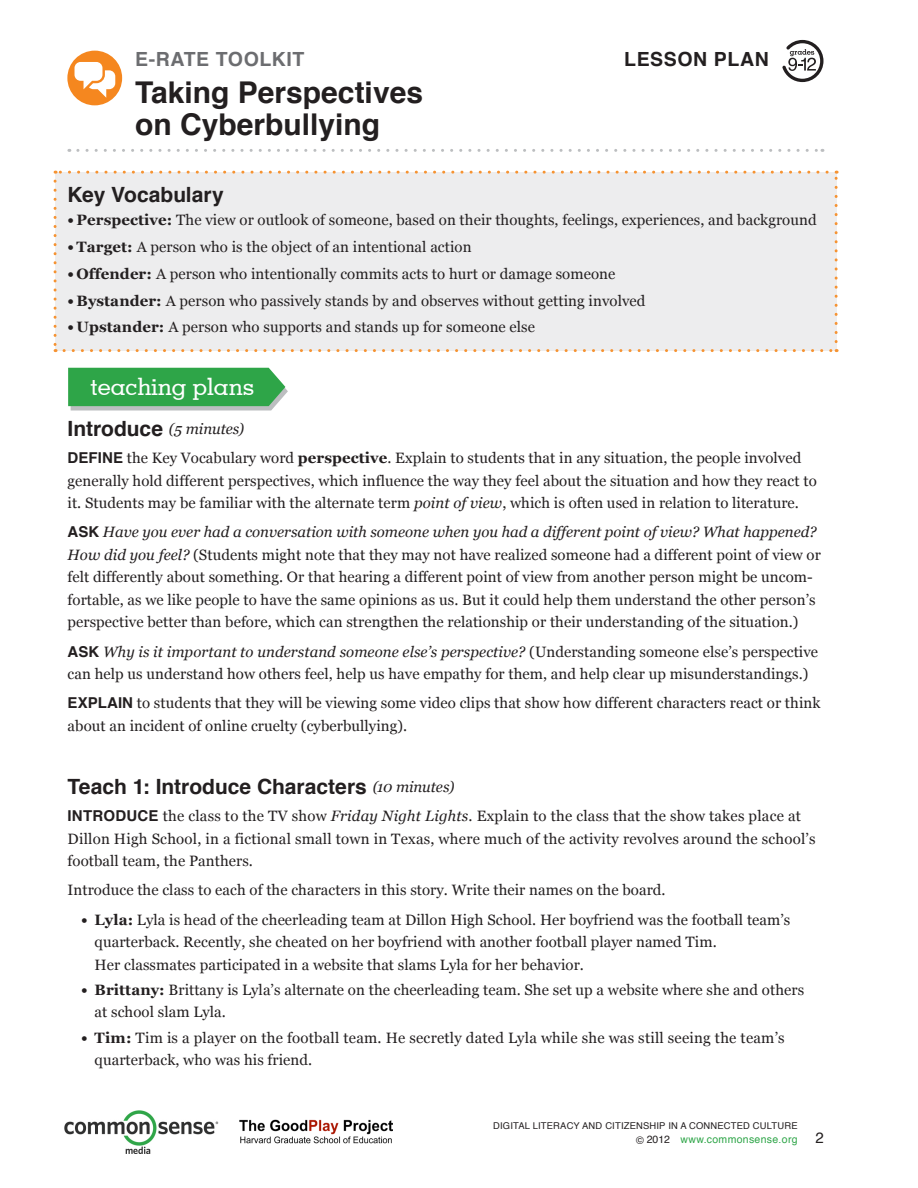
<style>
.page{position:relative;width:918px;height:1188px;background:#fff}
.page>*{position:absolute;margin:0;border:0;box-sizing:border-box;transform-origin:0 0}
.t1{font:700 30px/31.5px "Helvetica";color:#231f20}
.t2{font:500 24px "Geometric Slab 703 BT";color:#fff}
.t3{font:700 21px "Helvetica";color:#231f20}
.t4{font:700 19.5px "Helvetica";letter-spacing:.03em;color:#6c6d70}
.t5{font:700 19.5px "Helvetica";letter-spacing:.03em;color:#231f20}
.t6{font:15px/22.5px "Georgia";letter-spacing:.005em;color:#231f20}
.t7{font:italic 15px/28.8px "Georgia";letter-spacing:-.005em;color:#231f20}
.t8{font:700 15px "Helvetica";color:#231f20}
.t9{font:15px "Helvetica";color:#231f20}
.t10{font:10.5px "Helvetica";letter-spacing:.03em;color:#2ea548}
.t11{font:9.3px "Helvetica";letter-spacing:.02em;color:#231f20}
.s1{font-weight:700}
.s2{font-family:"Helvetica";font-weight:700;font-style:normal;font-size:21px}
.s3{font-family:"Helvetica";font-weight:700;font-style:normal}
.s4{font-style:italic}
.s5{font-family:"Georgia";font-weight:400;font-style:italic;font-size:15px}
.s6{font-family:"Helvetica";font-weight:700}
.s7{color:#231f20}
</style>
<div class="page">
<div style="left:67px;top:51px;width:55px;height:54px;background:#f5871f;border-radius:50%"></div>
<svg style="left:75px;top:62px;width:40px;height:36px"></svg>
<svg style="left:78px;top:149px;width:745px;height:3px"></svg>
<img style="left:239px;top:1119px;width:154px;height:25px">
<img style="left:64px;top:1110px;width:155px;height:43px">
<svg style="left:782px;top:40px;width:41px;height:42px"></svg>
<div style="left:55px;top:172px;width:781px;height:179px;background:#ededee"></div>
<svg style="left:835px;top:171px;width:3px;height:171px"></svg>
<svg style="left:55px;top:171px;width:772px;height:3px"></svg>
<svg style="left:54px;top:181px;width:3px;height:171px"></svg>
<svg style="left:64px;top:349px;width:773px;height:3px"></svg>
<svg style="left:68px;top:368px;width:220px;height:42px"></svg>
<p class="t4" style="left:135px;top:44px;width:171px">e-rate toolkit</p>
<p class="t1" style="left:135px;top:77px;width:289px">Taking Perspectives on Cyberbullying</p>
<p class="t5" style="left:624px;top:44px;width:146px">Lesson Plan</p>
<p class="t3" style="left:68px;top:177px;width:158px">Key Vocabulary</p>
<p class="t6" style="left:68px;top:209px;width:751px"><span class="s1">• Perspective:</span> The view or outlook of someone, based on their thoughts, feelings, experiences, and background</p>
<p class="t6" style="left:68px;top:236px;width:406px"><span class="s1">• Target:</span> A person who is the object of an intentional action</p>
<p class="t6" style="left:68px;top:263px;width:549px"><span class="s1">• Offender:</span> A person who intentionally commits acts to hurt or damage someone</p>
<p class="t6" style="left:68px;top:289px;width:579px"><span class="s1">• Bystander:</span> A person who passively stands by and observes without getting involved</p>
<p class="t6" style="left:68px;top:316px;width:469px"><span class="s1">• Upstander:</span> A person who supports and stands up for someone else</p>
<p class="t2" style="left:91px;top:372px;width:165px">teaching plans</p>
<p class="t7" style="left:68px;top:415px;width:178px"><span class="s2">Introduce</span> (5 minutes)<br><span class="s3">DEFINE</span></p>
<p class="t6" style="left:68px;top:447px;width:751px;text-indent:59px">the Key Vocabulary word <span class="s1">perspective</span>. Explain to students that in any situation, the people involved generally hold different perspectives, which influence the way they feel about the situation and how they react to it. Students may be familiar with the alternate term <span class="s4">point of view</span>, which is often used in relation to literature.</p>
<p class="t8" style="left:68px;top:520px;width:12px">ASK</p>
<p class="t6" style="left:68px;top:521px;width:755px;text-indent:35px"><span class="s4">Have you ever had a conversation with someone when you had a different point of view? What happened?<br>How did you feel?</span> (Students might note that they may not have realized someone had a different point of view or felt differently about something. Or that hearing a different point of view from another person might be uncom&shy;fortable, as we like people to have the same opinions as us. But it could help them understand the other person’s perspective better than before, which can strengthen the relationship or their understanding of the situation.)</p>
<p class="t8" style="left:68px;top:639px;width:12px">ASK</p>
<p class="t6" style="left:68px;top:640px;width:752px;text-indent:36px"><span class="s4">Why is it important to understand someone else’s perspective?</span> (Understanding someone else’s perspective can help us understand how others feel, help us have empathy for them, and help clear up misunderstandings.)</p>
<p class="t8" style="left:68px;top:691px;width:40px">EXPLAIN</p>
<p class="t6" style="left:68px;top:692px;width:754px;text-indent:69px">to students that they will be viewing some video clips that show how different characters react or think about an incident of online cruelty (cyberbullying).</p>
<p class="t3" style="left:68px;top:769px;width:388px">Teach 1: Introduce Characters <span class="s5">(10 minutes)</span></p>
<p class="t8" style="left:68px;top:804px;width:11px">INTRO</p>
<p class="t6" style="left:68px;top:805px;width:750px;text-indent:48px"><span class="s6">DUCE</span> the class to the TV show <span class="s4">Friday Night Lights</span>. Explain to the class that the show takes place at<br>Dillon High School, in a fictional small town in Texas, where much of the activity revolves around the school’s football team, the Panthers.</p>
<p class="t6" style="left:68px;top:879px;width:600px">Introduce the class to each of the characters in this story. Write their names on the board.</p>
<p class="t6" style="left:95px;top:909px;width:697px;text-indent:-14px"><span class="s1">• Lyla:</span> Lyla is head of the cheerleading team at Dillon High School. Her boyfriend was the football team’s quarterback. Recently, she cheated on her boyfriend with another football player named Tim.<br>Her classmates participated in a website that slams Lyla for her behavior.</p>
<p class="t6" style="left:95px;top:979px;width:711px;text-indent:-14px"><span class="s1">• Brittany:</span> Brittany is Lyla’s alternate on the cheerleading team. She set up a website where she and others at school slam Lyla.</p>
<p class="t6" style="left:95px;top:1026px;width:692px;text-indent:-14px"><span class="s1">• Tim:</span> Tim is a player on the football team. He secretly dated Lyla while she was still seeing the team’s quarterback, who was his friend.</p>
<p class="t11" style="left:493px;top:1119px;width:306px">DIGITAL LITERACY AND CITIZENSHIP IN A CONNECTED CULTURE</p>
<p class="t10" style="left:636px;top:1131px;width:163px"><span class="s7">© 2012</span> www.commonsense.org</p>
<p class="t9" style="left:815px;top:1126px;width:10px">2</p>
</div>
